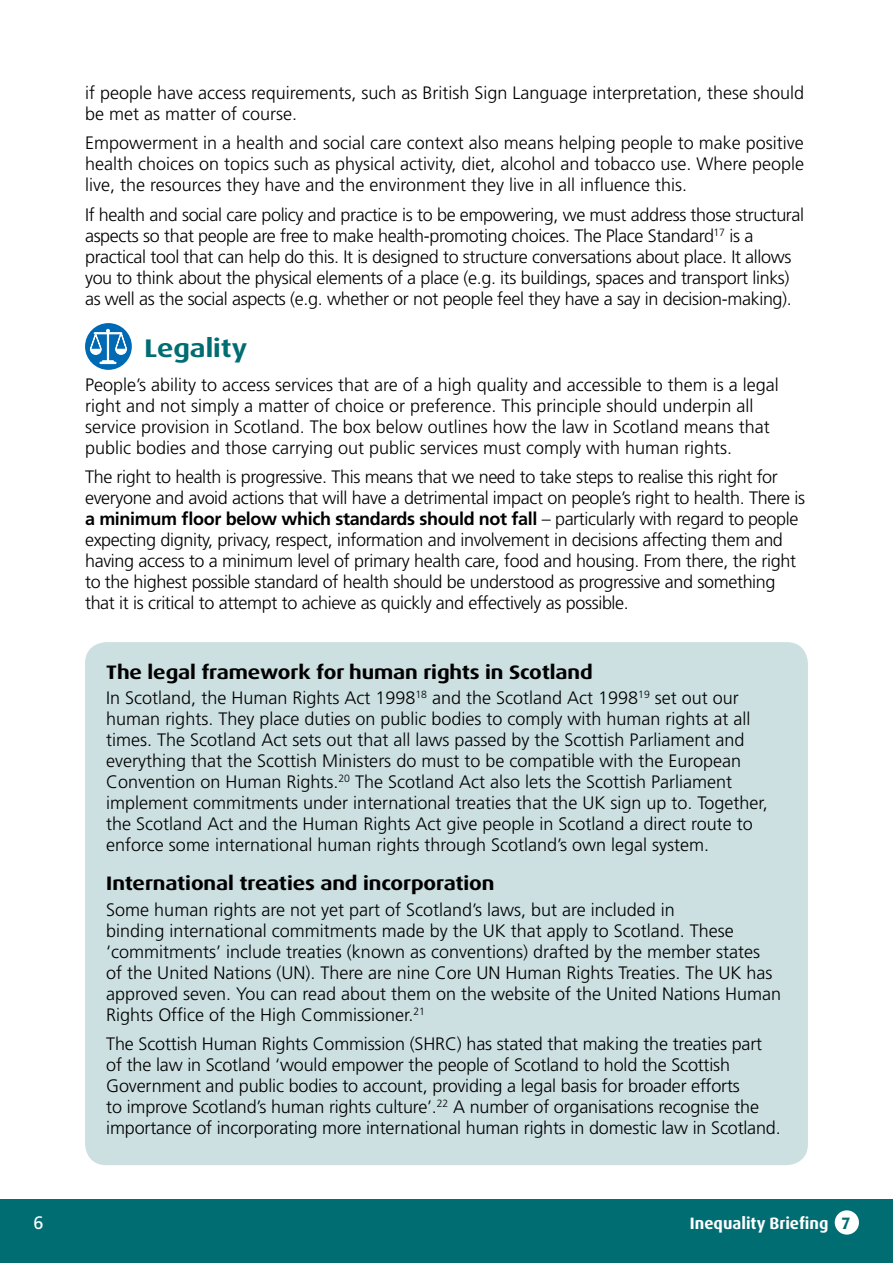
<style>
.page{position:relative;width:893px;height:1263px;background:#fff}
.page>*{position:absolute;margin:0;border:0;box-sizing:border-box;transform-origin:0 0}
.A_head{font:700 expanded 25.5px "Dax OT";color:#006d73}
.B_Head{font:700 expanded 19.5px "Dax OT";letter-spacing:-.005em;color:#000}
.Body_text{font:300 18px/21px "Frutiger LT Std";color:#000}
.Body_text-2{font:300 18px/21px "Frutiger LT Std";letter-spacing:-.02em;color:#000}
.t1{font:18px "Frutiger LT Std";color:#fff}
.t2{font:700 16.5px "Dax OT";color:#fff}
.s1{font-weight:700}
.s2{color:#006d73}
</style>
<div class="page">
<div style="left:0;top:1199px;width:893px;height:64px;background:#006d73"></div>
<div style="left:835px;top:1210px;width:24px;height:24px;background:#fff;border-radius:50%"></div>
<div style="left:85px;top:323px;width:47px;height:47px;background:#0069b4;border-radius:50%"></div>
<svg style="left:89px;top:328px;width:38px;height:37px"></svg>
<div style="left:85px;top:642px;width:723px;height:523px;background:#ccdfe1;border-radius:21px"></div>
<p class="Body_text" style="left:85px;top:82px;width:721px">if people have access requirements, such as British Sign Language interpretation, these should be met as matter of course.</p>
<p class="Body_text" style="left:85px;top:133px;width:721px;text-align:justify">Empowerment in a health and social care context also means helping people to make positive health choices on topics such as physical activity, diet, alcohol and tobacco use. Where people live, the resources they have and the environment they live in all influence this.</p>
<p class="Body_text-2" style="left:85px;top:204px;width:721px">If health and social care policy and practice is to be empowering, we must address those structural aspects so that people are free to make health-promoting choices. The Place Standard<sup>17</sup> is a practical tool that can help do this. It is designed to structure conversations about place. It allows you to think about the physical elements of a place (e.g. its buildings, spaces and transport links) as well as the social aspects (e.g. whether or not people feel they have a say in decision-making).</p>
<h2 class="A_head" style="left:145px;top:332px;width:104px">Legality</h2>
<p class="Body_text" style="left:85px;top:374px;width:695px">People’s ability to access services that are of a high quality and accessible to them is a legal right and not simply a matter of choice or preference. This principle should underpin all service provision in Scotland. The box below outlines how the law in Scotland means that public bodies and those carrying out public services must comply with human rights.</p>
<p class="Body_text-2" style="left:85px;top:467px;width:722px">The right to health is progressive. This means that we need to take steps to realise this right for everyone and avoid actions that will have a detrimental impact on people’s right to health. There is <span class="s1">a minimum floor below which standards should not fall</span> – particularly with regard to people expecting dignity, privacy, respect, information and involvement in decisions affecting them and having access to a minimum level of primary health care, food and housing. From there, the right to the highest possible standard of health should be understood as progressive and something that it is critical to attempt to achieve as quickly and effectively as possible.</p>
<h3 class="B_Head" style="left:106px;top:659px;width:488px">The legal framework for human rights in Scotland</h3>
<p class="Body_text" style="left:106px;top:687px;width:663px">In Scotland, the Human Rights Act 1998<sup>18</sup> and the Scotland Act 1998<sup>19</sup> set out our human rights. They place duties on public bodies to comply with human rights at all times. The Scotland Act sets out that all laws passed by the Scottish Parliament and everything that the Scottish Ministers do must to be compatible with the European Convention on Human Rights.<sup>20</sup> The Scotland Act also lets the Scottish Parliament implement commitments under international treaties that the UK sign up to. Together, the Scotland Act and the Human Rights Act give people in Scotland a direct route to enforce some international human rights through Scotland’s own legal system.</p>
<h3 class="B_Head" style="left:106px;top:871px;width:390px">International treaties and incorporation</h3>
<p class="Body_text" style="left:106px;top:899px;width:676px">Some human rights are not yet part of Scotland’s laws, but are included in<br>binding international commitments made by the UK that apply to Scotland. These ‘commitments’ include treaties (known as conventions) drafted by the member states<br>of the United Nations (UN). There are nine Core UN Human Rights Treaties. The UK has approved seven. You can read about them on the website of the United Nations Human Rights Office of the High Commissioner.<sup>21</sup></p>
<p class="Body_text" style="left:106px;top:1034px;width:676px">The Scottish Human Rights Commission (SHRC) has stated that making the treaties part of the law in Scotland ‘would empower the people of Scotland to hold the Scottish Government and public bodies to account, providing a legal basis for broader efforts<br>to improve Scotland’s human rights culture’.<sup>22</sup> A number of organisations recognise the importance of incorporating more international human rights in domestic law in Scotland.</p>
<p class="t1" style="left:33px;top:1212px;width:12px">6</p>
<p class="t2" style="left:690px;top:1212px;width:162px">Inequality Briefing <span class="s2">7</span></p>
</div>
